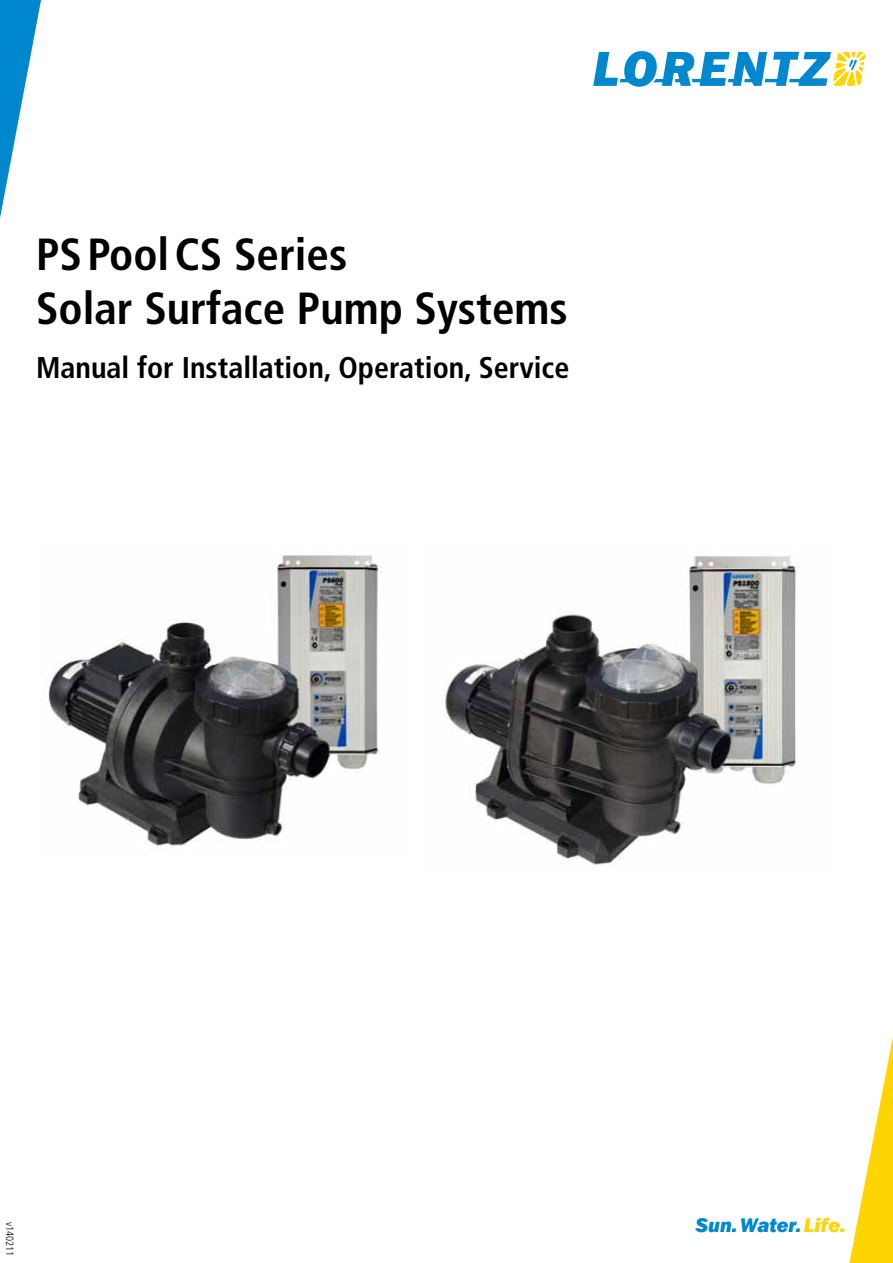
<style>
.page{position:relative;width:893px;height:1263px;background:#fff}
.page>*{position:absolute;margin:0;border:0;box-sizing:border-box;transform-origin:0 0}
.t1{font:700 condensed 45px/54px "Frutiger LT Std";color:#000}
.t2{font:700 condensed 30px "Frutiger LT Std";color:#000}
.t3{font:italic 800 20.25px "Franklin Gothic";color:#0087cd}
.t4{font:300 condensed 10.5px "Frutiger LT Pro";color:#000}
.s1{color:#ffd400}
</style>
<div class="page">
<img style="left:47px;top:555px;width:335px;height:291px">
<img style="left:445px;top:556px;width:352px;height:309px">
<svg style="left:593px;top:51px;width:272px;height:36px"></svg>
<svg style="left:0;top:0;width:41px;height:218px"></svg>
<svg style="left:849px;top:1037px;width:44px;height:226px"></svg>
<h1 class="t1" style="left:36px;top:227px;width:533px">PSPoolCS Series<br>Solar Surface Pump Systems</h1>
<p class="t2" style="left:36px;top:350px;width:535px">Manual for Installation, Operation, Service</p>
<p class="t4" style="left:16px;top:1222px;width:36px;rotate:90deg">v140211</p>
<p class="t3" style="left:696px;top:1212px;width:152px">Sun. Water. <span class="s1">Life.</span></p>
</div>
